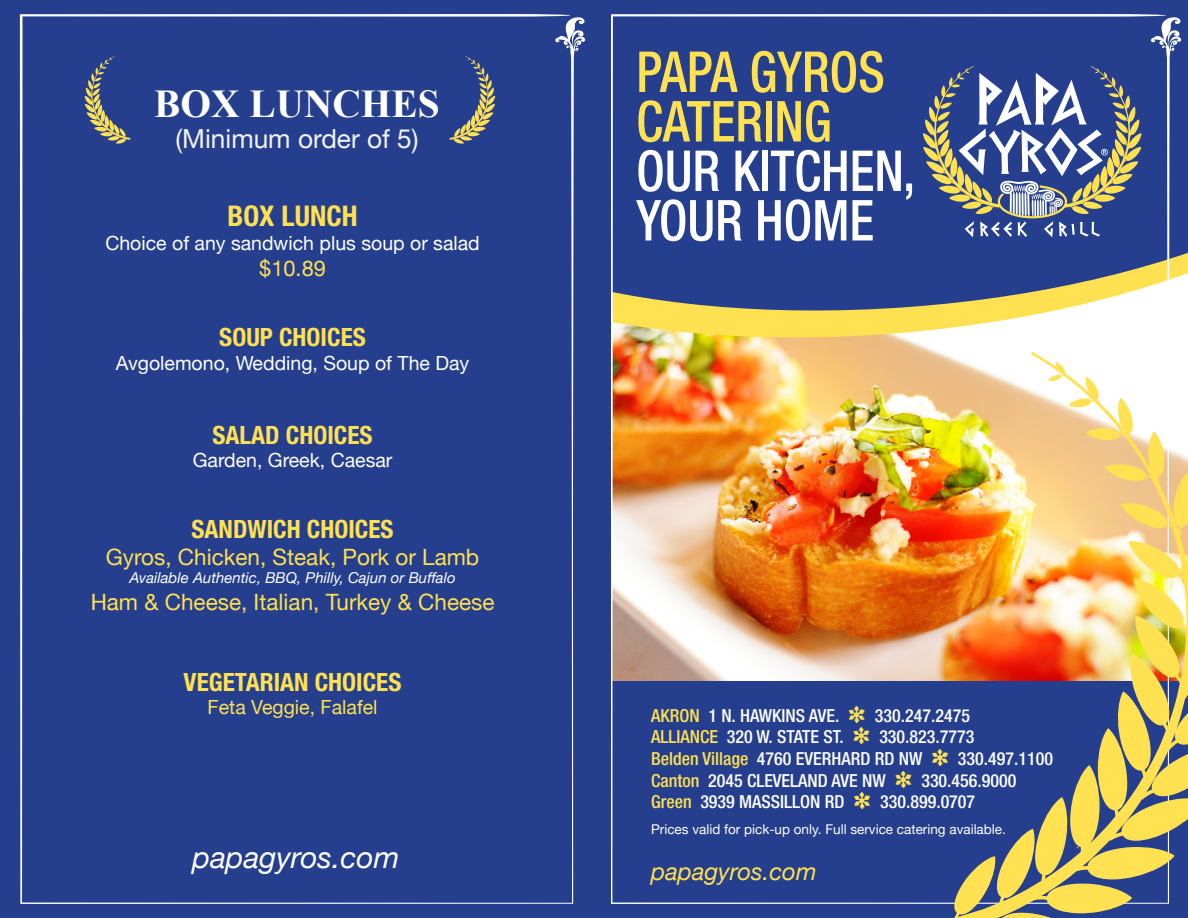
<style>
.page{position:relative;width:1188px;height:918px;background:#fff}
.page>*{position:absolute;margin:0;border:0;box-sizing:border-box;transform-origin:0 0}
.t1{font:500 condensed 56.55px "Helvetica Neue LT Std";color:#fff;scale:.91 1}
.t2{font:500 condensed 56.55px "Helvetica Neue LT Std";color:#ffe152;scale:.91 1}
.t3{font:700 39.3px "Times New Roman";color:#fff}
.t4{font:italic 30px "Helvetica Neue";color:#fff}
.t5{font:700 condensed 28.5px "Helvetica Neue LT Std";color:#ffe152}
.t6{font:26.25px "Helvetica Neue";color:#f2f3f4}
.t7{font:700 condensed 25.2px "Helvetica Neue LT Std";color:#ffe152}
.t8{font:italic 24px "Helvetica Neue";color:#ffe152}
.t9{font:22.5px "Helvetica Neue";color:#ffe152}
.t10{font:21.9px "Helvetica Neue";color:#ffe152}
.t11{font:19.5px "Helvetica Neue";color:#fff}
.t12{font:19.5px "Helvetica Neue";color:#ffe152}
.t13{font:500 condensed 18px "Helvetica Neue LT Std";color:#fff}
.t14{font:italic 15px "Helvetica Neue";color:#fff}
.t15{font:13.5px "Helvetica Neue";color:#fff}
.s1{color:#ffe152}
</style>
<div class="page">
<div style="left:579px;top:0;width:609px;height:173px;background:#253f8e"></div>
<div style="left:544px;top:681px;width:644px;height:237px;background:#253f8e"></div>
<img style="left:610px;top:14px;width:573px;height:890px">
<img style="left:920px;top:352px;width:268px;height:566px">
<div style="left:0;top:0;width:610px;height:918px;background:#253f8e"></div>
<svg style="left:20px;top:14px;width:566px;height:890px"></svg>
<svg style="left:449px;top:56px;width:46px;height:88px"></svg>
<svg style="left:85px;top:56px;width:46px;height:88px"></svg>
<svg style="left:923px;top:66px;width:218px;height:171px"></svg>
<svg style="left:849px;top:706px;width:20px;height:39px"></svg>
<svg style="left:932px;top:749px;width:16px;height:17px"></svg>
<svg style="left:896px;top:770px;width:15px;height:18px"></svg>
<svg style="left:854px;top:792px;width:16px;height:17px"></svg>
<p class="t3" style="left:154px;top:76px;width:287px">BOX LUNCHES</p>
<p class="t6" style="left:175px;top:120px;width:245px">(Minimum order of 5)</p>
<p class="t5" style="left:228px;top:198px;width:132px">BOX LUNCH</p>
<p class="t11" style="left:105px;top:229px;width:376px">Choice of any sandwich plus soup or salad</p>
<p class="t10" style="left:259px;top:252px;width:68px">$10.89</p>
<p class="t7" style="left:219px;top:322px;width:148px">SOUP CHOICES</p>
<p class="t11" style="left:116px;top:349px;width:355px">Avgolemono, Wedding, Soup of The Day</p>
<p class="t7" style="left:213px;top:419px;width:162px">SALAD CHOICES</p>
<p class="t11" style="left:193px;top:446px;width:201px">Garden, Greek, Caesar</p>
<p class="t7" style="left:192px;top:513px;width:204px">SANDWICH CHOICES</p>
<p class="t9" style="left:106px;top:540px;width:375px">Gyros, Chicken, Steak, Pork or Lamb</p>
<p class="t14" style="left:129px;top:566px;width:328px">Available Authentic, BBQ, Philly, Cajun or Buffalo</p>
<p class="t9" style="left:91px;top:585px;width:405px">Ham &amp; Cheese, Italian, Turkey &amp; Cheese</p>
<p class="t7" style="left:184px;top:667px;width:219px">VEGETARIAN CHOICES</p>
<p class="t12" style="left:208px;top:693px;width:172px">Feta Veggie, Falafel</p>
<p class="t4" style="left:193px;top:836px;width:208px">papagyros.com</p>
<p class="t2" style="left:636px;top:38px;width:275px">PAPA GYROS</p>
<p class="t2" style="left:636px;top:88px;width:216px">CATERING</p>
<p class="t1" style="left:636px;top:137px;width:308px">OUR KITCHEN,</p>
<p class="t1" style="left:636px;top:187px;width:263px">YOUR HOME</p>
<p class="t13" style="left:651px;top:705px;width:190px"><span class="s1">AKRON</span> 1 N. HAWKINS AVE.</p>
<p class="t13" style="left:875px;top:705px;width:97px">330.247.2475</p>
<p class="t13" style="left:651px;top:726px;width:194px"><span class="s1">ALLIANCE</span> 320 W. STATE ST.</p>
<p class="t13" style="left:879px;top:726px;width:97px">330.823.7773</p>
<p class="t13" style="left:651px;top:748px;width:273px"><span class="s1">Belden Village</span> 4760 EVERHARD RD NW</p>
<p class="t13" style="left:958px;top:748px;width:97px">330.497.1100</p>
<p class="t13" style="left:651px;top:769px;width:236px"><span class="s1">Canton</span> 2045 CLEVELAND AVE NW</p>
<p class="t13" style="left:921px;top:769px;width:97px">330.456.9000</p>
<p class="t13" style="left:651px;top:791px;width:195px"><span class="s1">Green</span> 3939 MASSILLON RD</p>
<p class="t13" style="left:880px;top:791px;width:97px">330.899.0707</p>
<p class="t15" style="left:651px;top:819px;width:356px">Prices valid for pick-up only. Full service catering available.</p>
<p class="t8" style="left:651px;top:854px;width:167px">papagyros.com</p>
</div>
